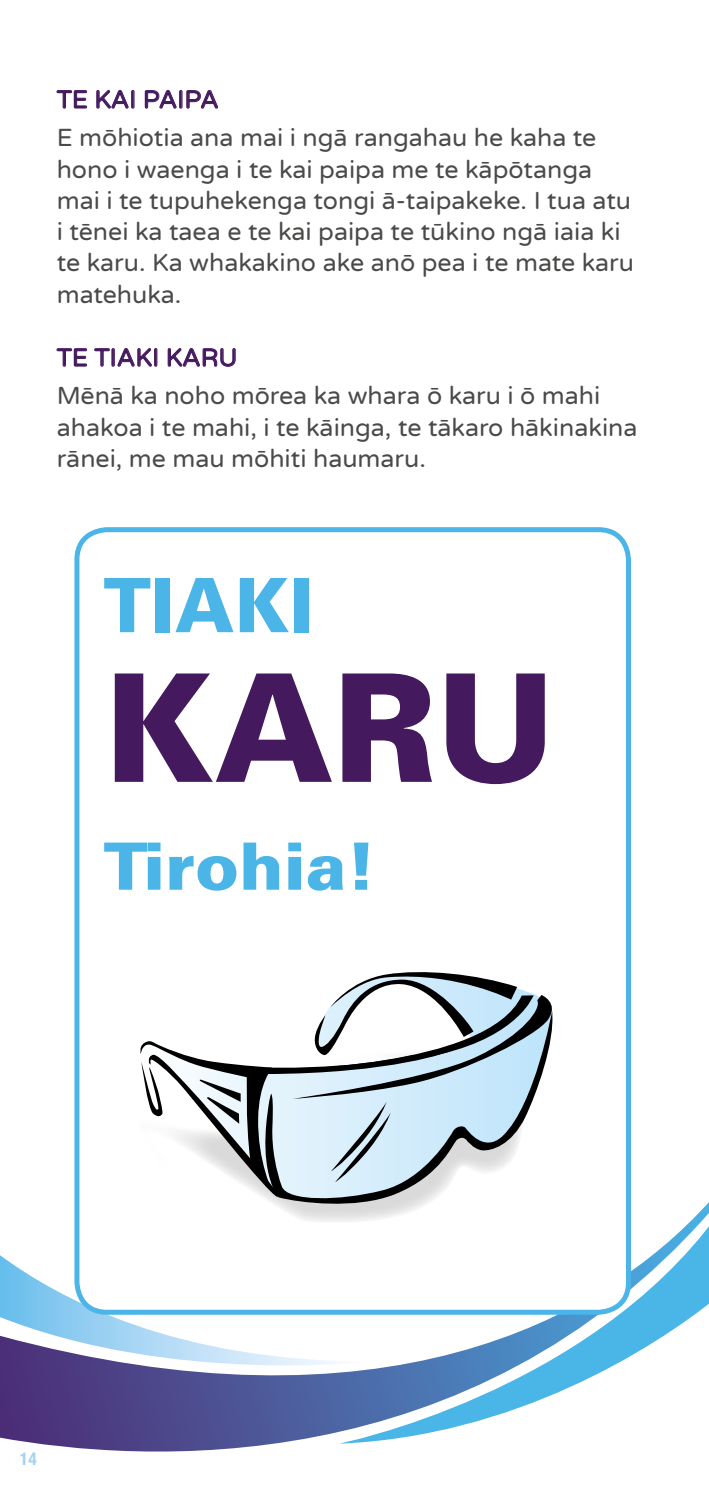
<style>
.page{position:relative;width:709px;height:1489px;background:#fff}
.page>*{position:absolute;margin:0;border:0;box-sizing:border-box;transform-origin:0 0}
.t1{font:900 150px "Univers";color:#44195e;scale:.95 1}
.t2{font:900 75px "Univers";color:#4bb5e8;scale:.95 1}
.t3{font:900 65.25px "Univers";color:#4bb5e8}
.t4{font:25px/31.2px "Varela Round";color:#4a4a49}
.t5{font:25px "Varela Round";color:#44195e}
.t6{font:700 condensed 17.5px "Helvetica Neue";color:#a5d3f3}
</style>
<div class="page">
<svg style="left:0;top:1202px;width:709px;height:250px"></svg>
<svg style="left:0;top:1255px;width:372px;height:129px"></svg>
<svg style="left:56px;top:90px;width:31px;height:19px"></svg>
<svg style="left:96px;top:90px;width:39px;height:19px"></svg>
<svg style="left:145px;top:90px;width:73px;height:19px"></svg>
<svg style="left:56px;top:348px;width:31px;height:19px"></svg>
<svg style="left:94px;top:348px;width:63px;height:19px"></svg>
<svg style="left:168px;top:348px;width:68px;height:19px"></svg>
<div style="left:77px;top:529px;width:551px;height:783px;background:#fff;border-radius:30px"></div>
<div style="left:74px;top:527px;width:557px;height:787px;border:5px solid #4bb5e8;border-radius:30px"></div>
<svg style="left:260px;top:1196px;width:179px;height:13px"></svg>
<svg style="left:140px;top:972px;width:413px;height:224px"></svg>
<p class="t5" style="left:57px;top:82px;width:164px">TE KAI PAIPA</p>
<p class="t4" style="left:57px;top:121px;width:579px">E mōhiotia ana mai i ngā rangahau he kaha te hono i waenga i te kai paipa me te kāpōtanga mai i te tupuhekenga tongi ā-taipakeke. I tua atu i tēnei ka taea e te kai paipa te tūkino ngā iaia ki te karu. Ka whakakino ake anō pea i te mate karu matehuka.</p>
<p class="t5" style="left:57px;top:340px;width:182px">TE TIAKI KARU</p>
<p class="t4" style="left:57px;top:379px;width:582px">Mēnā ka noho mōrea ka whara ō karu i ō mahi ahakoa i te mahi, i te kāinga, te tākaro hākinakina rānei, me mau mōhiti haumaru.</p>
<h2 class="t2" style="left:103px;top:559px;width:222px">TIAKI</h2>
<h1 class="t1" style="left:103px;top:635px;width:476px">KARU</h1>
<h3 class="t3" style="left:103px;top:825px;width:274px">Tirohia!</h3>
<p class="t6" style="left:20px;top:1447px;width:18px">14</p>
</div>
